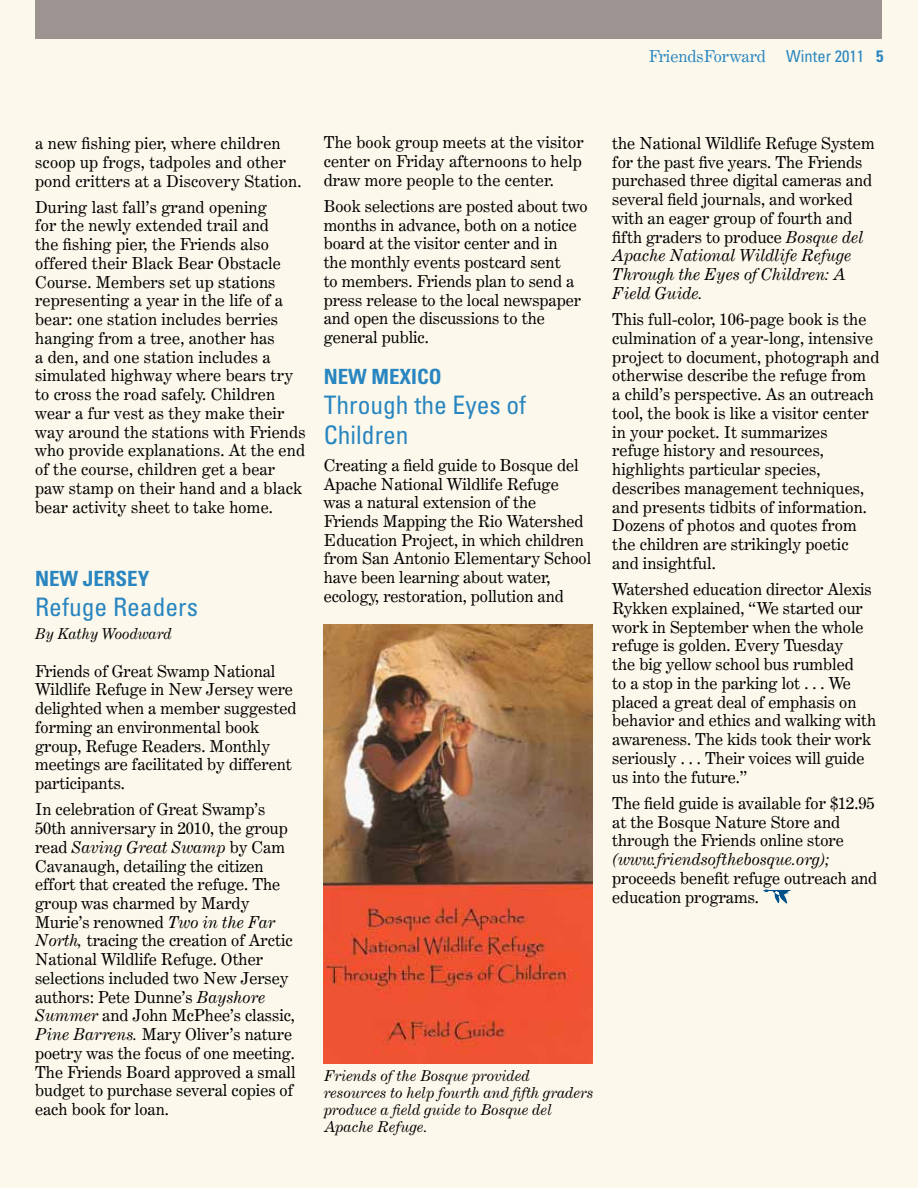
<style>
.page{position:relative;width:918px;height:1188px;background:#fcf9ec}
.page>*{position:absolute;margin:0;border:0;box-sizing:border-box;transform-origin:0 0}
.t1{font:condensed 25.5px/30px "Univers";color:#2a86c0}
.t2{font:700 condensed 21px "Univers";color:#2a86c0}
.t3{font:16.5px/18.8px "Century Expanded BT";color:#000}
.t4{font:16.5px "Century Expanded BT";color:#2a86c0}
.t5{font:italic 15px/17.2px "Century Expanded";letter-spacing:-.005em;color:#000}
.t6{font:italic 15px "Century Expanded BT";color:#000}
.s1{font-family:"Univers";font-stretch:condensed}
.s2{font-family:"Univers";font-weight:700;font-stretch:condensed}
.s3{font-style:italic}
</style>
<div class="page">
<div style="left:35px;top:0;width:847px;height:39px;background:#9d9391"></div>
<svg style="left:763px;top:889px;width:28px;height:15px"></svg>
<img style="left:324px;top:624px;width:269px;height:440px">
<p class="t4" style="left:649px;top:46px;width:236px">FriendsForward <span class="s1">Winter 2011</span> <span class="s2">5</span></p>
<p class="t3" style="left:35px;top:134px;width:268px">a new fishing pier, where children scoop up frogs, tadpoles and other pond critters at a Discovery Station.</p>
<p class="t3" style="left:35px;top:197px;width:272px">During last fall’s grand opening<br>for the newly extended trail and<br>the fishing pier, the Friends also offered their Black Bear Obstacle Course. Members set up stations representing a year in the life of a bear: one station includes berries hanging from a tree, another has<br>a den, and one station includes a simulated highway where bears try to cross the road safely. Children wear a fur vest as they make their way around the stations with Friends who provide explanations. At the end of the course, children get a bear paw stamp on their hand and a black bear activity sheet to take home.</p>
<h2 class="t2" style="left:35px;top:566px;width:116px">NEW JERSEY</h2>
<h2 class="t1" style="left:35px;top:592px;width:164px">Refuge Readers</h2>
<p class="t6" style="left:35px;top:624px;width:138px">By Kathy Woodward</p>
<p class="t3" style="left:35px;top:661px;width:263px">Friends of Great Swamp National<br>Wildlife Refuge in New Jersey were delighted when a member suggested forming an environmental book group, Refuge Readers. Monthly meetings are facilitated by different participants.</p>
<p class="t3" style="left:35px;top:800px;width:262px">In celebration of Great Swamp’s<br>50th anniversary in 2010, the group read <span class="s3">Saving Great Swamp</span> by Cam<br>Cavanaugh, detailing the citizen effort that created the refuge. The group was charmed by Mardy<br>Murie’s renowned <span class="s3">Two in the Far<br>North,</span> tracing the creation of Arctic<br>National Wildlife Refuge. Other selections included two New Jersey authors: Pete Dunne’s <span class="s3">Bayshore<br>Summer</span> and John McPhee’s classic,<br><span class="s3">Pine Barrens.</span> Mary Oliver’s nature poetry was the focus of one meeting.<br>The Friends Board approved a small budget to purchase several copies of each book for loan.</p>
<p class="t3" style="left:324px;top:133px;width:261px;text-align:justify">The book group meets at the visitor center on Friday afternoons to help draw more people to the center.</p>
<p class="t3" style="left:324px;top:196px;width:265px">Book selections are posted about two months in advance, both on a notice board at the visitor center and in<br>the monthly events postcard sent<br>to members. Friends plan to send a press release to the local newspaper and open the discussions to the general public.</p>
<h2 class="t2" style="left:324px;top:363px;width:119px">NEW MExICO</h2>
<h2 class="t1" style="left:324px;top:389px;width:204px">Through the Eyes of<br>Children</h2>
<p class="t3" style="left:324px;top:455px;width:269px">Creating a field guide to Bosque del Apache National Wildlife Refuge<br>was a natural extension of the Friends Mapping the Rio Watershed Education Project, in which children from San Antonio Elementary School have been learning about water, ecology, restoration, pollution and</p>
<p class="t5" style="left:324px;top:1066px;width:271px">Friends of the Bosque provided resources to help fourth and fifth graders produce a field guide to Bosque del<br>Apache Refuge.</p>
<p class="t3" style="left:612px;top:134px;width:264px">the National Wildlife Refuge System for the past five years. The Friends purchased three digital cameras and several field journals, and worked with an eager group of fourth and fifth graders to produce <span class="s3">Bosque del<br>Apache National Wildlife Refuge<br>Through the Eyes of Children: A<br>Field Guide.</span></p>
<p class="t3" style="left:612px;top:310px;width:269px">This full-color, 106-page book is the culmination of a year-long, intensive project to document, photograph and otherwise describe the refuge from<br>a child’s perspective. As an outreach tool, the book is like a visitor center in your pocket. It summarizes<br>refuge history and resources, highlights particular species, describes management techniques, and presents tidbits of information.<br>Dozens of photos and quotes from the children are strikingly poetic<br>and insightful.</p>
<p class="t3" style="left:612px;top:580px;width:266px">Watershed education director Alexis Rykken explained, “We started our work in September when the whole refuge is golden. Every Tuesday<br>the big yellow school bus rumbled<br>to a stop in the parking lot . . . We placed a great deal of emphasis on behavior and ethics and walking with awareness. The kids took their work seriously . . . Their voices will guide us into the future.”</p>
<p class="t3" style="left:612px;top:793px;width:266px">The field guide is available for $12.95 at the Bosque Nature Store and through the Friends online store <span class="s3">(www.friendsofthebosque.org); </span>proceeds benefit refuge outreach and</p>
<p class="t3" style="left:612px;top:888px;width:148px">education programs.</p>
</div>
